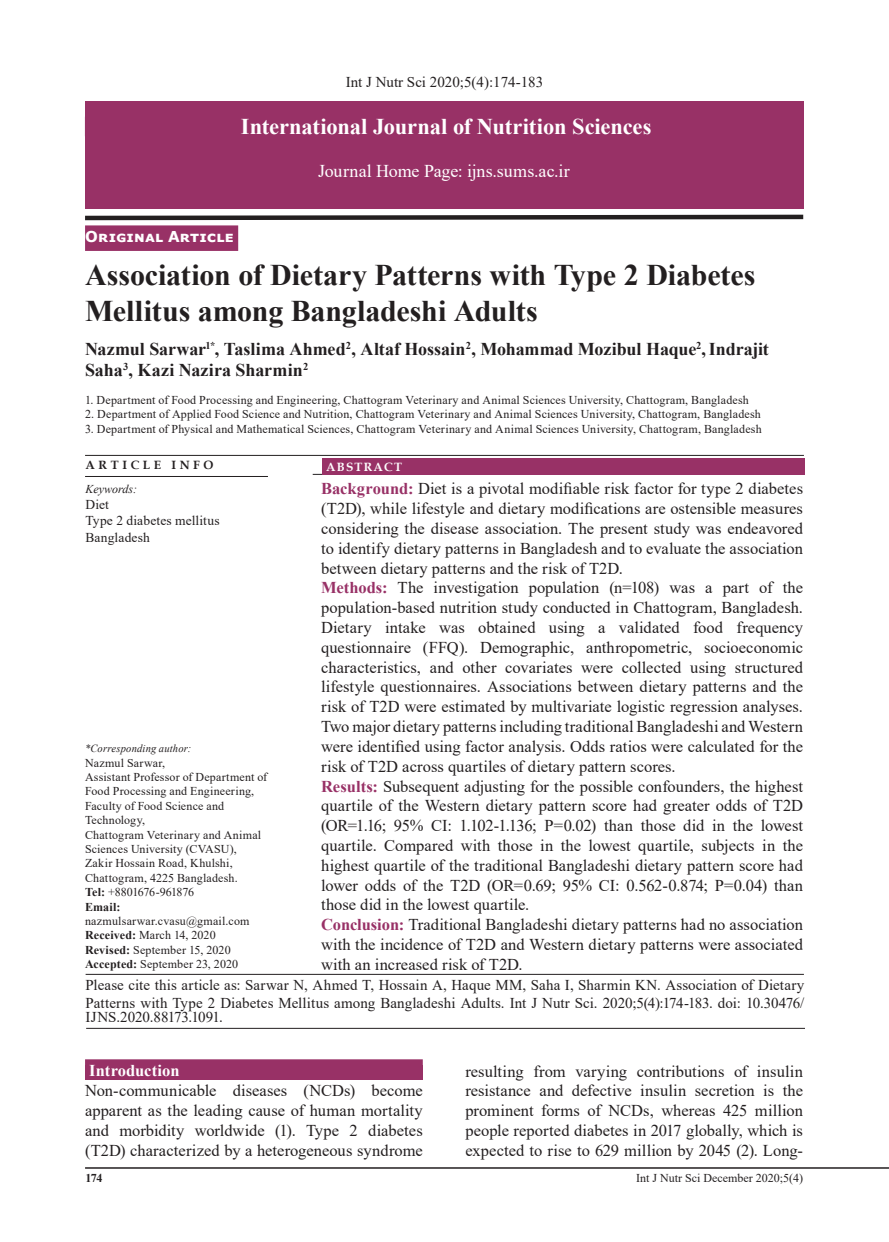
<style>
.page{position:relative;width:889px;height:1242px;background:#fff}
.page>*{position:absolute;margin:0;border:0;box-sizing:border-box;transform-origin:0 0}
.t1{font:700 30px/36px "Times New Roman";letter-spacing:-.005em;color:#231f20}
.t2{font:700 22.5px "Times New Roman";letter-spacing:-.005em;color:#fff}
.t3{font:700 18px/21px "Times New Roman";letter-spacing:-.005em;color:#231f20}
.t4{font:18px "Times New Roman";color:#fff}
.t5{font:16.5px/19.8px "Times New Roman";color:#231f20;text-align:justify}
.t6{font:700 16.5px "Times New Roman";color:#fff}
.t7{font:15px/18px "Times New Roman";color:#231f20}
.t8{font:700 15px "Verdana";letter-spacing:.01em;color:#fff}
.t9{font:13.5px/16.2px "Times New Roman";letter-spacing:.01em;color:#231f20}
.t10{font:12px/14.4px "Times New Roman";letter-spacing:.015em;color:#231f20}
.t11{font:700 12px "Book Antiqua";letter-spacing:.3em;color:#231f20}
.t12{font:italic 12px "Times New Roman";color:#231f20}
.t13{font:700 12px "Book Antiqua";letter-spacing:.1em;color:#fff}
.t14{font:700 12px "Times New Roman";color:#231f20}
.t15{font:italic 10.95px "Times New Roman";letter-spacing:.015em;color:#231f20;scale:.96 1}
.s1{font-weight:700;color:#983166}
.s2{font-weight:700}
</style>
<div class="page">
<hr style="left:85px;top:1167px;width:804px;height:1px;background:#231f20">
<hr style="left:85px;top:455px;width:719px;height:1px;background:#231f20">
<hr style="left:85px;top:476px;width:183px;height:1px;background:#231f20">
<div style="left:85px;top:225px;width:153px;height:26px;background:#983166"></div>
<hr style="left:313px;top:474px;width:491px;height:1px;background:#231f20">
<div style="left:322px;top:458px;width:482px;height:17px;background:#983166"></div>
<hr style="left:86px;top:974px;width:718px;height:1px;background:#231f20">
<div style="left:85px;top:101px;width:718px;height:107px;background:#983166"></div>
<svg style="left:85px;top:214px;width:719px;height:7px"></svg>
<hr style="left:86px;top:1028px;width:719px;height:1px;background:#231f20">
<div style="left:85px;top:1065px;width:338px;height:14px;background:#983166"></div>
<div style="left:85px;top:1059px;width:338px;height:19px;background:#983166"></div>
<p class="t7" style="left:346px;top:72px;width:199px">Int J Nutr Sci 2020;5(4):174-183</p>
<h2 class="t2" style="left:241px;top:110px;width:412px">International Journal of Nutrition Sciences</h2>
<p class="t4" style="left:318px;top:158px;width:253px">Journal Home Page: ijns.sums.ac.ir</p>
<p class="t8" style="left:85px;top:226px;width:150px">Original Article</p>
<h1 class="t1" style="left:85px;top:255px;width:672px">Association of Dietary Patterns with Type 2 Diabetes<br>Mellitus among Bangladeshi Adults</h1>
<p class="t3" style="left:85px;top:337px;width:685px">Nazmul Sarwar<sup>1*</sup>, Taslima Ahmed<sup>2</sup>, Altaf Hossain<sup>2</sup>, Mohammad Mozibul Haque<sup>2</sup>,Indrajit<br>Saha<sup>3</sup>, Kazi Nazira Sharmin<sup>2</sup></p>
<p class="t10" style="left:85px;top:392px;width:665px">1. Department of Food Processing and Engineering, Chattogram Veterinary and Animal Sciences University, Chattogram, Bangladesh</p>
<p class="t10" style="left:85px;top:407px;width:677px">2. Department of Applied Food Science and Nutrition, Chattogram Veterinary and Animal Sciences University, Chattogram, Bangladesh</p>
<p class="t10" style="left:85px;top:421px;width:678px">3. Department of Physical and Mathematical Sciences, Chattogram Veterinary and Animal Sciences University, Chattogram, Bangladesh</p>
<p class="t11" style="left:86px;top:456px;width:129px">ARTICLE INFO</p>
<p class="t13" style="left:326px;top:459px;width:77px">ABSTRACT</p>
<p class="t5" style="left:321px;top:478px;width:483px;text-align:left"><span class="s1">Background:</span> Diet is a pivotal modifiable risk factor for type 2 diabetes (T2D), while lifestyle and dietary modifications are ostensible measures considering the disease association. The present study was endeavored to identify dietary patterns in Bangladesh and to evaluate the association between dietary patterns and the risk of T2D.<br><span class="s1">Methods:</span> The investigation population (n=108) was a part of the population-based nutrition study conducted in Chattogram, Bangladesh.<br>Dietary intake was obtained using a validated food frequency questionnaire (FFQ). Demographic, anthropometric, socioeconomic characteristics, and other covariates were collected using structured lifestyle questionnaires. Associations between dietary patterns and the risk of T2D were estimated by multivariate logistic regression analyses.<br>Two major dietary patterns including traditional Bangladeshi and Western were identified using factor analysis. Odds ratios were calculated for the risk of T2D across quartiles of dietary pattern scores.<br><span class="s1">Results:</span> Subsequent adjusting for the possible confounders, the highest quartile of the Western dietary pattern score had greater odds of T2D (OR=1.16; 95% CI: 1.102-1.136; P=0.02) than those did in the lowest quartile. Compared with those in the lowest quartile, subjects in the highest quartile of the traditional Bangladeshi dietary pattern score had lower odds of the T2D (OR=0.69; 95% CI: 0.562-0.874; P=0.04) than those did in the lowest quartile.<br><span class="s1">Conclusion:</span> Traditional Bangladeshi dietary patterns had no association with the incidence of T2D and Western dietary patterns were associated with an increased risk of T2D.</p>
<p class="t12" style="left:86px;top:481px;width:53px">Keywords:</p>
<p class="t9" style="left:86px;top:496px;width:136px">Diet<br>Type 2 diabetes mellitus<br>Bangladesh</p>
<p class="t15" style="left:85px;top:741px;width:112px">*Corresponding author:</p>
<p class="t10" style="left:85px;top:755px;width:184px">Nazmul Sarwar,<br>Assistant Professor of Department of<br>Food Processing and Engineering,<br>Faculty of Food Science and<br>Technology,<br>Chattogram Veterinary and Animal<br>Sciences University (CVASU),<br>Zakir Hossain Road, Khulshi,<br>Chattogram, 4225 Bangladesh.<br><span class="s2">Tel:</span> +8801676-961876<br><span class="s2">Email:</span></p>
<p class="t10" style="left:85px;top:913px;width:166px">nazmulsarwar.cvasu@gmail.com<br><span class="s2">Received:</span> March 14, 2020<br><span class="s2">Revised:</span> September 15, 2020<br><span class="s2">Accepted:</span> September 23, 2020</p>
<p class="t7" style="left:86px;top:975px;width:720px">Please cite this article as: Sarwar N, Ahmed T, Hossain A, Haque MM, Saha I, Sharmin KN. Association of Dietary<br>Patterns with Type 2 Diabetes Mellitus among Bangladeshi Adults. Int J Nutr Sci. 2020;5(4):174-183. doi: 10.30476/</p>
<p class="t7" style="left:86px;top:1007px;width:139px">IJNS.2020.88173.1091.</p>
<p class="t6" style="left:89px;top:1058px;width:92px">Introduction</p>
<p class="t5" style="left:85px;top:1080px;width:339px">Non-communicable diseases (NCDs) become apparent as the leading cause of human mortality and morbidity worldwide (1). Type 2 diabetes (T2D) characterized by a heterogeneous syndrome</p>
<p class="t5" style="left:465px;top:1060px;width:339px">resulting from varying contributions of insulin resistance and defective insulin secretion is the prominent forms of NCDs, whereas 425 million people reported diabetes in 2017 globally, which is expected to rise to 629 million by 2045 (2). Long-</p>
<p class="t14" style="left:86px;top:1169px;width:19px">174</p>
<p class="t10" style="left:636px;top:1170px;width:168px">Int J Nutr Sci December 2020;5(4)</p>
</div>
